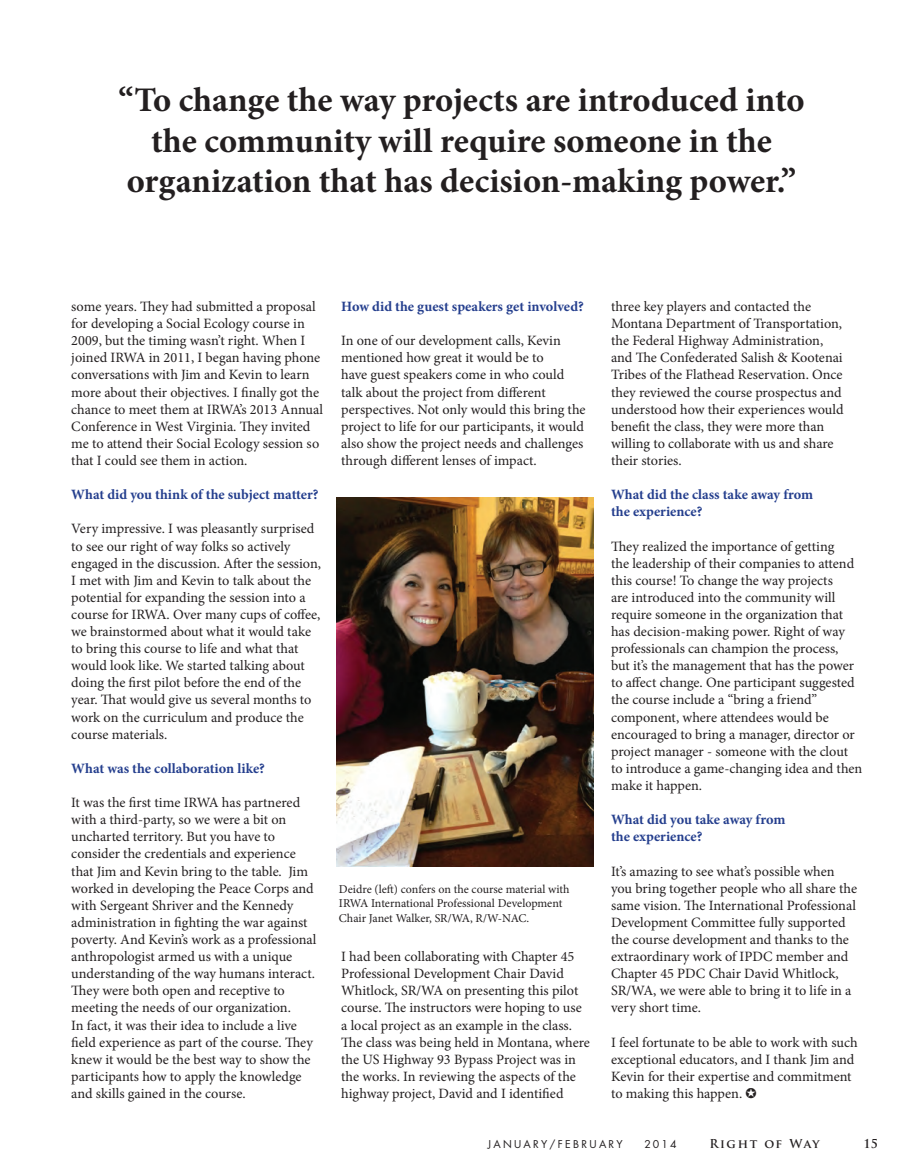
<style>
.page{position:relative;width:905px;height:1175px;background:#fff}
.page>*{position:absolute;margin:0;border:0;box-sizing:border-box;transform-origin:0 0}
.t1{font:700 34.5px/40.5px "Minion Pro";color:#231f20;text-align:center}
.t2{font:14.25px/17.1px "Minion Pro";color:#231f20}
.t3{font:700 14.25px/17.1px "Minion Pro";color:#253f8e}
.t4{font:12px/14.4px "Minion Pro";letter-spacing:-.005em;color:#231f20}
.t5{font:700 12px "Trajan Pro";letter-spacing:.12em;color:#231f20}
.t6{font:10.5px "Futura";letter-spacing:.22em;color:#231f20}
</style>
<div class="page">
<img style="left:336px;top:498px;width:257px;height:368px">
<p class="t1" style="left:118px;top:80px;width:687px">“To change the way projects are introduced into the community will require someone in the organization that has decision-making power.”</p>
<p class="t2" style="left:71px;top:298px;width:253px">some years. They had submitted a proposal for developing a Social Ecology course in 2009, but the timing wasn’t right. When I joined IRWA in 2011, I began having phone conversations with Jim and Kevin to learn more about their objectives. I finally got the chance to meet them at IRWA’s 2013 Annual Conference in West Virginia. They invited me to attend their Social Ecology session so that I could see them in action.</p>
<p class="t3" style="left:71px;top:486px;width:249px">What did you think of the subject matter?</p>
<p class="t2" style="left:71px;top:520px;width:251px">Very impressive. I was pleasantly surprised to see our right of way folks so actively engaged in the discussion. After the session, I met with Jim and Kevin to talk about the potential for expanding the session into a course for IRWA. Over many cups of coffee, we brainstormed about what it would take to bring this course to life and what that would look like. We started talking about doing the first pilot before the end of the year. That would give us several months to work on the curriculum and produce the course materials.</p>
<p class="t3" style="left:71px;top:759px;width:195px">What was the collaboration like?</p>
<p class="t2" style="left:71px;top:794px;width:247px">It was the first time IRWA has partnered with a third-party, so we were a bit on uncharted territory. But you have to consider the credentials and experience that Jim and Kevin bring to the table. Jim worked in developing the Peace Corps and with Sergeant Shriver and the Kennedy administration in fighting the war against poverty. And Kevin’s work as a professional anthropologist armed us with a unique understanding of the way humans interact.<br>They were both open and receptive to meeting the needs of our organization.<br>In fact, it was their idea to include a live field experience as part of the course. They knew it would be the best way to show the participants how to apply the knowledge and skills gained in the course.</p>
<p class="t3" style="left:341px;top:298px;width:244px">How did the guest speakers get involved?</p>
<p class="t2" style="left:341px;top:332px;width:246px">In one of our development calls, Kevin mentioned how great it would be to<br>have guest speakers come in who could talk about the project from different perspectives. Not only would this bring the project to life for our participants, it would also show the project needs and challenges through different lenses of impact.</p>
<p class="t4" style="left:339px;top:882px;width:232px">Deidre (left) confers on the course material with<br>IRWA International Professional Development<br>Chair Janet Walker, SR/WA, R/W-NAC.</p>
<p class="t2" style="left:341px;top:948px;width:250px">I had been collaborating with Chapter 45<br>Professional Development Chair David Whitlock, SR/WA on presenting this pilot course. The instructors were hoping to use a local project as an example in the class.<br>The class was being held in Montana, where the US Highway 93 Bypass Project was in the works. In reviewing the aspects of the highway project, David and I identified</p>
<p class="t2" style="left:611px;top:298px;width:234px">three key players and contacted the Montana Department of Transportation, the Federal Highway Administration, and The Confederated Salish &amp; Kootenai Tribes of the Flathead Reservation. Once they reviewed the course prospectus and understood how their experiences would benefit the class, they were more than willing to collaborate with us and share their stories.</p>
<p class="t3" style="left:611px;top:486px;width:203px">What did the class take away from the experience?</p>
<p class="t2" style="left:611px;top:537px;width:253px">They realized the importance of getting<br>the leadership of their companies to attend this course! To change the way projects<br>are introduced into the community will require someone in the organization that has decision-making power. Right of way professionals can champion the process,<br>but it’s the management that has the power to affect change. One participant suggested the course include a “bring a friend” component, where attendees would be encouraged to bring a manager, director or project manager - someone with the clout to introduce a game-changing idea and then make it happen.</p>
<p class="t3" style="left:611px;top:811px;width:176px">What did you take away from the experience?</p>
<p class="t2" style="left:611px;top:862px;width:248px">It’s amazing to see what’s possible when you bring together people who all share the same vision. The International Professional Development Committee fully supported the course development and thanks to the extraordinary work of IPDC member and Chapter 45 PDC Chair David Whitlock, SR/WA, we were able to bring it to life in a very short time.</p>
<p class="t2" style="left:611px;top:1033px;width:248px">I feel fortunate to be able to work with such exceptional educators, and I thank Jim and Kevin for their expertise and commitment to making this happen.</p>
<p class="t6" style="left:488px;top:1137px;width:136px">JANUARY/FEBRUARY</p>
<p class="t6" style="left:644px;top:1137px;width:34px">2014</p>
<p class="t5" style="left:709px;top:1136px;width:112px">Right of Way</p>
<p class="t5" style="left:863px;top:1136px;width:16px">15</p>
</div>
